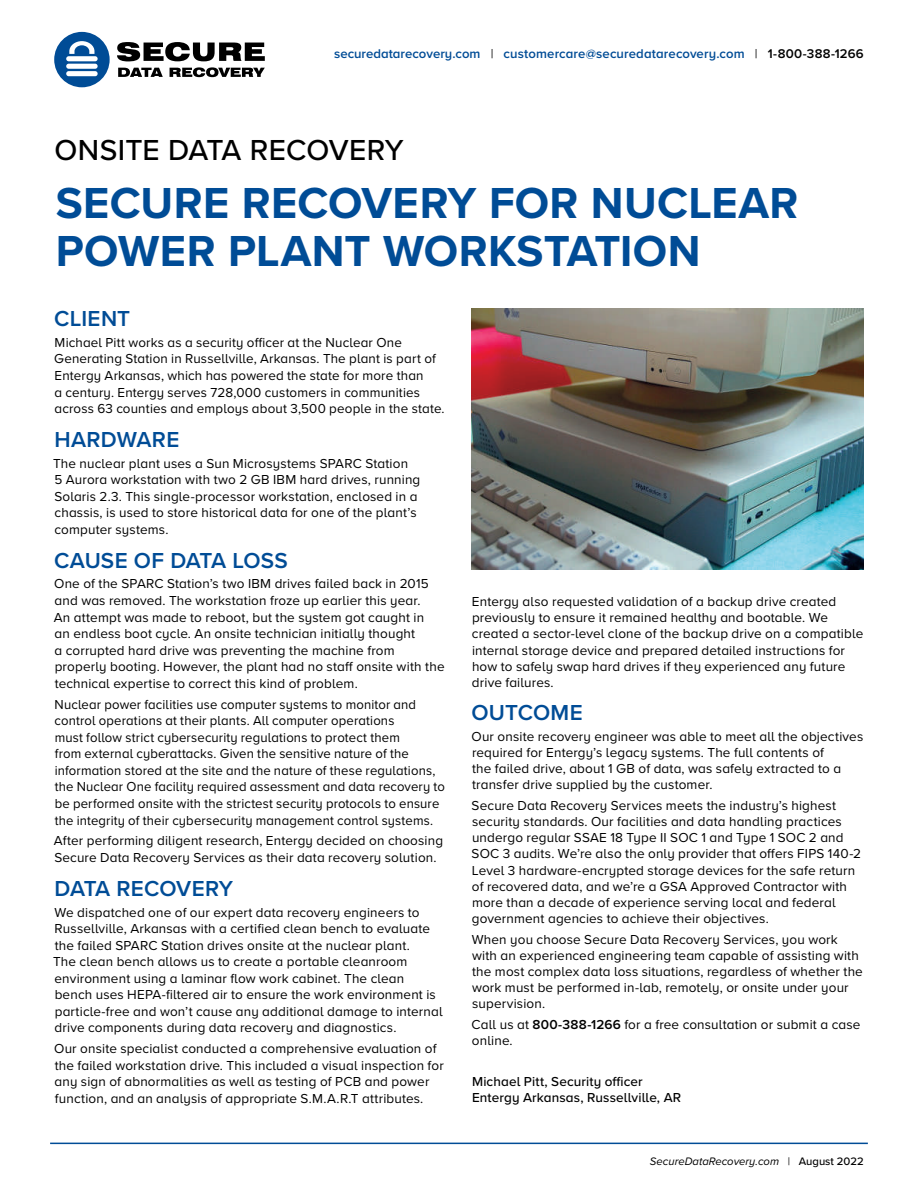
<style>
.page{position:relative;width:918px;height:1188px;background:#fff}
.page>*{position:absolute;margin:0;border:0;box-sizing:border-box;transform-origin:0 0}
.t1{font:700 45px/48px "Proxima Nova A";letter-spacing:.005em;color:#004c96}
.t2{font:500 30px "Proxima Nova A";color:#000}
.t3{font:600 22.5px "Proxima Nova A";letter-spacing:.005em;color:#004c96}
.t4{font:13.5px/16.5px "Proxima Nova A";letter-spacing:.01em;color:#000}
.t5{font:500 13.5px/16.2px "Proxima Nova A";letter-spacing:.01em;color:#000}
.t6{font:600 13.2px "Proxima Nova A";letter-spacing:.005em;color:#004c96}
.t7{font:italic 11.25px "Proxima Nova A";color:#000}
.s1{font-weight:400;color:#000}
.s2{color:#000}
.s3{font-weight:600}
.s4{font-style:normal}
.s5{font-weight:500;font-style:normal}
</style>
<div class="page">
<hr style="left:50px;top:1143px;width:818px;height:1px;background:#004c96">
<div style="left:54px;top:32px;width:56px;height:55px;background:#004c96;border-radius:50%"></div>
<svg style="left:66px;top:41px;width:32px;height:35px"></svg>
<svg style="left:117px;top:42px;width:148px;height:35px"></svg>
<img style="left:472px;top:308px;width:392px;height:262px">
<p class="t6" style="left:334px;top:45px;width:531px">securedatarecovery.com <span class="s1">|</span> customercare@securedatarecovery.com <span class="s1">|</span> <span class="s2">1-800-388-1266</span></p>
<h2 class="t2" style="left:54px;top:132px;width:351px">ONSITE DATA RECOVERY</h2>
<h1 class="t1" style="left:56px;top:181px;width:744px">SECURE RECOVERY FOR NUCLEAR<br>POWER PLANT WORKSTATION</h1>
<h3 class="t3" style="left:54px;top:305px;width:78px">CLIENT</h3>
<p class="t4" style="left:54px;top:334px;width:392px">Michael Pitt works as a security officer at the Nuclear One Generating Station in Russellville, Arkansas. The plant is part of Entergy Arkansas, which has powered the state for more than<br>a century. Entergy serves 728,000 customers in communities across 63 counties and employs about 3,500 people in the state.</p>
<h3 class="t3" style="left:54px;top:426px;width:126px">HARDWARE</h3>
<p class="t4" style="left:53px;top:455px;width:369px">The nuclear plant uses a Sun Microsystems SPARC Station<br>5 Aurora workstation with two 2 GB IBM hard drives, running Solaris 2.3. This single-processor workstation, enclosed in a chassis, is used to store historical data for one of the plant’s computer systems.</p>
<h3 class="t3" style="left:54px;top:547px;width:235px">CAUSE OF DATA LOSS</h3>
<p class="t4" style="left:54px;top:576px;width:392px">One of the SPARC Station’s two IBM drives failed back in 2015 and was removed. The workstation froze up earlier this year.<br>An attempt was made to reboot, but the system got caught in<br>an endless boot cycle. An onsite technician initially thought<br>a corrupted hard drive was preventing the machine from properly booting. However, the plant had no staff onsite with the technical expertise to correct this kind of problem.</p>
<p class="t4" style="left:55px;top:696px;width:392px">Nuclear power facilities use computer systems to monitor and control operations at their plants. All computer operations<br>must follow strict cybersecurity regulations to protect them<br>from external cyberattacks. Given the sensitive nature of the information stored at the site and the nature of these regulations, the Nuclear One facility required assessment and data recovery to be performed onsite with the strictest security protocols to ensure the integrity of their cybersecurity management control systems.</p>
<p class="t4" style="left:54px;top:833px;width:391px">After performing diligent research, Entergy decided on choosing<br>Secure Data Recovery Services as their data recovery solution.</p>
<h3 class="t3" style="left:54px;top:875px;width:180px">DATA RECOVERY</h3>
<p class="t4" style="left:53px;top:904px;width:391px">We dispatched one of our expert data recovery engineers to Russellville, Arkansas with a certified clean bench to evaluate the failed SPARC Station drives onsite at the nuclear plant.<br>The clean bench allows us to create a portable cleanroom environment using a laminar flow work cabinet. The clean bench uses HEPA-filtered air to ensure the work environment is particle-free and won’t cause any additional damage to internal drive components during data recovery and diagnostics.</p>
<p class="t4" style="left:54px;top:1041px;width:391px">Our onsite specialist conducted a comprehensive evaluation of the failed workstation drive. This included a visual inspection for any sign of abnormalities as well as testing of PCB and power function, and an analysis of appropriate S.M.A.R.T attributes.</p>
<p class="t4" style="left:472px;top:594px;width:393px">Entergy also requested validation of a backup drive created previously to ensure it remained healthy and bootable. We created a sector-level clone of the backup drive on a compatible internal storage device and prepared detailed instructions for how to safely swap hard drives if they experienced any future drive failures.</p>
<h3 class="t3" style="left:472px;top:699px;width:113px">OUTCOME</h3>
<p class="t4" style="left:471px;top:728px;width:393px">Our onsite recovery engineer was able to meet all the objectives required for Entergy’s legacy systems. The full contents of<br>the failed drive, about 1 GB of data, was safely extracted to a transfer drive supplied by the customer.</p>
<p class="t4" style="left:472px;top:797px;width:391px">Secure Data Recovery Services meets the industry’s highest security standards. Our facilities and data handling practices undergo regular SSAE 18 Type II SOC 1 and Type 1 SOC 2 and SOC 3 audits. We’re also the only provider that offers FIPS 140-2<br>Level 3 hardware-encrypted storage devices for the safe return of recovered data, and we’re a GSA Approved Contractor with more than a decade of experience serving local and federal government agencies to achieve their objectives.</p>
<p class="t4" style="left:472px;top:931px;width:393px">When you choose Secure Data Recovery Services, you work with an experienced engineering team capable of assisting with the most complex data loss situations, regardless of whether the work must be performed in-lab, remotely, or onsite under your supervision.</p>
<p class="t4" style="left:471px;top:1017px;width:390px">Call us at <span class="s3">800-388-1266</span> for a free consultation or submit a case online.</p>
<p class="t5" style="left:472px;top:1074px;width:211px">Michael Pitt, Security officer<br>Entergy Arkansas, Russellville, AR</p>
<p class="t7" style="left:650px;top:1154px;width:215px">SecureDataRecovery.com <span class="s4">|</span> <span class="s5">August 2022</span></p>
</div>
